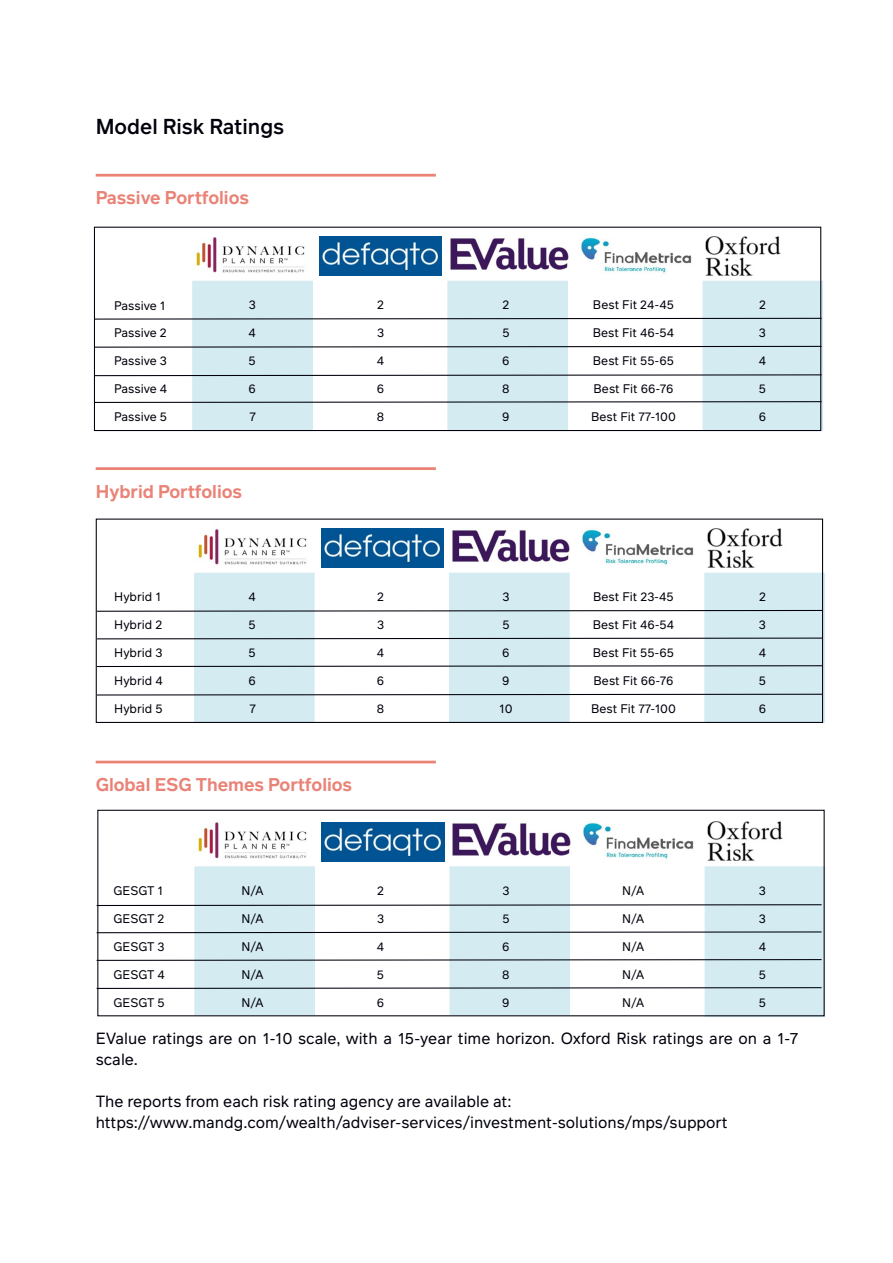
<style>
.page{position:relative;width:893px;height:1263px;background:#fff}
.page>*{position:absolute;margin:0;border:0;box-sizing:border-box;transform-origin:0 0}
.t1{font:500 21px "Infra";color:#00000c}
.t2{font:600 18px "Infra";letter-spacing:-.005em;color:#ea8276}
.t3{font:15.75px/21px "Infra";color:#00000c}
.t4{font:12.15px "Infra";letter-spacing:.005em;color:#00000c}
</style>
<div class="page">
<div style="left:195px;top:573px;width:119px;height:149px;background:#d4ebf1"></div>
<div style="left:194px;top:573px;width:121px;height:150px;border:2px solid #d4ebf1"></div>
<div style="left:450px;top:573px;width:119px;height:149px;background:#d4ebf1"></div>
<div style="left:449px;top:573px;width:121px;height:150px;border:2px solid #d4ebf1"></div>
<div style="left:705px;top:573px;width:119px;height:149px;background:#d4ebf1"></div>
<div style="left:704px;top:573px;width:121px;height:150px;border:2px solid #d4ebf1"></div>
<div style="left:96px;top:519px;width:727px;height:204px;border:1px solid #00000c"></div>
<img style="left:198px;top:529px;width:109px;height:36px">
<img style="left:321px;top:529px;width:123px;height:38px">
<img style="left:452px;top:530px;width:118px;height:32px">
<img style="left:582px;top:529px;width:112px;height:36px">
<img style="left:707px;top:528px;width:76px;height:40px">
<div style="left:193px;top:281px;width:119px;height:149px;background:#d4ebf1"></div>
<div style="left:192px;top:281px;width:121px;height:150px;border:2px solid #d4ebf1"></div>
<div style="left:448px;top:281px;width:119px;height:149px;background:#d4ebf1"></div>
<div style="left:447px;top:281px;width:121px;height:150px;border:2px solid #d4ebf1"></div>
<div style="left:703px;top:281px;width:119px;height:149px;background:#d4ebf1"></div>
<div style="left:702px;top:281px;width:121px;height:150px;border:2px solid #d4ebf1"></div>
<div style="left:94px;top:227px;width:727px;height:204px;border:1px solid #00000c"></div>
<img style="left:196px;top:237px;width:109px;height:36px">
<img style="left:319px;top:237px;width:123px;height:38px">
<img style="left:450px;top:238px;width:119px;height:32px">
<img style="left:581px;top:237px;width:111px;height:36px">
<img style="left:705px;top:236px;width:76px;height:40px">
<svg style="left:93px;top:317px;width:730px;height:3px"></svg>
<div style="left:195px;top:867px;width:119px;height:147px;background:#d4ebf1"></div>
<div style="left:194px;top:866px;width:121px;height:149px;border:2px solid #d4ebf1"></div>
<div style="left:450px;top:867px;width:119px;height:147px;background:#d4ebf1"></div>
<div style="left:449px;top:866px;width:121px;height:149px;border:2px solid #d4ebf1"></div>
<div style="left:705px;top:867px;width:119px;height:149px;background:#d4ebf1"></div>
<div style="left:705px;top:866px;width:120px;height:151px;border:2px solid #d4ebf1"></div>
<div style="left:97px;top:810px;width:728px;height:206px;border:1px solid #00000c"></div>
<img style="left:198px;top:822px;width:109px;height:37px">
<img style="left:321px;top:822px;width:123px;height:39px">
<img style="left:452px;top:823px;width:119px;height:33px">
<img style="left:583px;top:822px;width:111px;height:37px">
<img style="left:707px;top:821px;width:76px;height:40px">
<svg style="left:93px;top:345px;width:730px;height:3px"></svg>
<svg style="left:93px;top:374px;width:730px;height:3px"></svg>
<svg style="left:93px;top:401px;width:730px;height:2px"></svg>
<svg style="left:96px;top:609px;width:727px;height:3px"></svg>
<svg style="left:96px;top:904px;width:727px;height:2px"></svg>
<svg style="left:96px;top:637px;width:727px;height:3px"></svg>
<svg style="left:96px;top:665px;width:727px;height:2px"></svg>
<svg style="left:96px;top:693px;width:727px;height:3px"></svg>
<svg style="left:96px;top:931px;width:727px;height:3px"></svg>
<svg style="left:96px;top:958px;width:727px;height:3px"></svg>
<svg style="left:96px;top:986px;width:727px;height:3px"></svg>
<hr style="left:96px;top:174px;width:340px;height:3px;background:#ea8276">
<hr style="left:96px;top:467px;width:340px;height:3px;background:#ea8276">
<hr style="left:96px;top:761px;width:340px;height:2px;background:#ea8276">
<h1 class="t1" style="left:96px;top:110px;width:190px">Model Risk Ratings</h1>
<h2 class="t2" style="left:96px;top:184px;width:155px">Passive Portfolios</h2>
<p class="t4" style="left:114px;top:296px;width:53px">Passive 1</p>
<p class="t4" style="left:114px;top:324px;width:54px">Passive 2</p>
<p class="t4" style="left:114px;top:352px;width:54px">Passive 3</p>
<p class="t4" style="left:114px;top:380px;width:55px">Passive 4</p>
<p class="t4" style="left:114px;top:408px;width:54px">Passive 5</p>
<p class="t4" style="left:249px;top:296px;width:9px">3</p>
<p class="t4" style="left:377px;top:296px;width:8px">2</p>
<p class="t4" style="left:502px;top:296px;width:8px">2</p>
<p class="t4" style="left:593px;top:296px;width:82px">Best Fit 24-45</p>
<p class="t4" style="left:759px;top:296px;width:8px">2</p>
<p class="t4" style="left:248px;top:324px;width:9px">4</p>
<p class="t4" style="left:377px;top:324px;width:9px">3</p>
<p class="t4" style="left:502px;top:324px;width:9px">5</p>
<p class="t4" style="left:593px;top:324px;width:83px">Best Fit 46-54</p>
<p class="t4" style="left:759px;top:324px;width:9px">3</p>
<p class="t4" style="left:249px;top:352px;width:9px">5</p>
<p class="t4" style="left:377px;top:352px;width:9px">4</p>
<p class="t4" style="left:502px;top:352px;width:9px">6</p>
<p class="t4" style="left:593px;top:352px;width:83px">Best Fit 55-65</p>
<p class="t4" style="left:759px;top:352px;width:9px">4</p>
<p class="t4" style="left:248px;top:380px;width:9px">6</p>
<p class="t4" style="left:377px;top:380px;width:9px">6</p>
<p class="t4" style="left:502px;top:380px;width:9px">8</p>
<p class="t4" style="left:594px;top:380px;width:81px">Best Fit 66-76</p>
<p class="t4" style="left:759px;top:380px;width:9px">5</p>
<p class="t4" style="left:249px;top:408px;width:8px">7</p>
<p class="t4" style="left:377px;top:408px;width:9px">8</p>
<p class="t4" style="left:502px;top:408px;width:9px">9</p>
<p class="t4" style="left:591px;top:408px;width:86px">Best Fit 77-100</p>
<p class="t4" style="left:759px;top:408px;width:9px">6</p>
<h2 class="t2" style="left:96px;top:478px;width:148px">Hybrid Portfolios</h2>
<p class="t4" style="left:114px;top:588px;width:48px">Hybrid 1</p>
<p class="t4" style="left:114px;top:616px;width:50px">Hybrid 2</p>
<p class="t4" style="left:114px;top:644px;width:50px">Hybrid 3</p>
<p class="t4" style="left:114px;top:672px;width:50px">Hybrid 4</p>
<p class="t4" style="left:114px;top:700px;width:50px">Hybrid 5</p>
<p class="t4" style="left:248px;top:588px;width:9px">4</p>
<p class="t4" style="left:377px;top:588px;width:8px">2</p>
<p class="t4" style="left:502px;top:588px;width:9px">3</p>
<p class="t4" style="left:593px;top:588px;width:82px">Best Fit 23-45</p>
<p class="t4" style="left:759px;top:588px;width:8px">2</p>
<p class="t4" style="left:249px;top:616px;width:9px">5</p>
<p class="t4" style="left:377px;top:616px;width:9px">3</p>
<p class="t4" style="left:502px;top:616px;width:9px">5</p>
<p class="t4" style="left:593px;top:616px;width:83px">Best Fit 46-54</p>
<p class="t4" style="left:759px;top:616px;width:9px">3</p>
<p class="t4" style="left:249px;top:644px;width:9px">5</p>
<p class="t4" style="left:377px;top:644px;width:9px">4</p>
<p class="t4" style="left:502px;top:644px;width:9px">6</p>
<p class="t4" style="left:593px;top:644px;width:83px">Best Fit 55-65</p>
<p class="t4" style="left:759px;top:644px;width:9px">4</p>
<p class="t4" style="left:248px;top:672px;width:9px">6</p>
<p class="t4" style="left:377px;top:672px;width:9px">6</p>
<p class="t4" style="left:502px;top:672px;width:9px">9</p>
<p class="t4" style="left:594px;top:672px;width:81px">Best Fit 66-76</p>
<p class="t4" style="left:759px;top:672px;width:9px">5</p>
<p class="t4" style="left:249px;top:699px;width:8px">7</p>
<p class="t4" style="left:377px;top:699px;width:9px">8</p>
<p class="t4" style="left:499px;top:699px;width:15px">10</p>
<p class="t4" style="left:591px;top:699px;width:86px">Best Fit 77-100</p>
<p class="t4" style="left:759px;top:699px;width:9px">6</p>
<h2 class="t2" style="left:96px;top:771px;width:258px">Global ESG Themes Portfolios</h2>
<p class="t4" style="left:114px;top:881px;width:51px">GESGT 1</p>
<p class="t4" style="left:114px;top:909px;width:52px">GESGT 2</p>
<p class="t4" style="left:114px;top:937px;width:52px">GESGT 3</p>
<p class="t4" style="left:114px;top:965px;width:53px">GESGT 4</p>
<p class="t4" style="left:114px;top:993px;width:52px">GESGT 5</p>
<p class="t4" style="left:241px;top:882px;width:24px">N/A</p>
<p class="t4" style="left:241px;top:910px;width:24px">N/A</p>
<p class="t4" style="left:241px;top:938px;width:24px">N/A</p>
<p class="t4" style="left:241px;top:966px;width:24px">N/A</p>
<p class="t4" style="left:241px;top:994px;width:24px">N/A</p>
<p class="t4" style="left:377px;top:881px;width:8px">2</p>
<p class="t4" style="left:502px;top:881px;width:9px">3</p>
<p class="t4" style="left:622px;top:881px;width:24px">N/A</p>
<p class="t4" style="left:759px;top:881px;width:9px">3</p>
<p class="t4" style="left:377px;top:909px;width:9px">3</p>
<p class="t4" style="left:502px;top:909px;width:9px">5</p>
<p class="t4" style="left:622px;top:909px;width:24px">N/A</p>
<p class="t4" style="left:759px;top:909px;width:9px">3</p>
<p class="t4" style="left:377px;top:937px;width:9px">4</p>
<p class="t4" style="left:502px;top:937px;width:9px">6</p>
<p class="t4" style="left:622px;top:937px;width:24px">N/A</p>
<p class="t4" style="left:759px;top:937px;width:9px">4</p>
<p class="t4" style="left:377px;top:965px;width:9px">5</p>
<p class="t4" style="left:502px;top:965px;width:9px">8</p>
<p class="t4" style="left:622px;top:965px;width:24px">N/A</p>
<p class="t4" style="left:759px;top:965px;width:9px">5</p>
<p class="t4" style="left:377px;top:993px;width:9px">6</p>
<p class="t4" style="left:502px;top:993px;width:9px">9</p>
<p class="t4" style="left:622px;top:993px;width:24px">N/A</p>
<p class="t4" style="left:759px;top:993px;width:9px">5</p>
<p class="t3" style="left:96px;top:1027px;width:704px">EValue ratings are on 1-10 scale, with a 15-year time horizon. Oxford Risk ratings are on a 1-7 scale.</p>
<p class="t3" style="left:96px;top:1090px;width:633px">The reports from each risk rating agency are available at: https://www.mandg.com/wealth/adviser-services/investment-solutions/mps/support</p>
</div>
